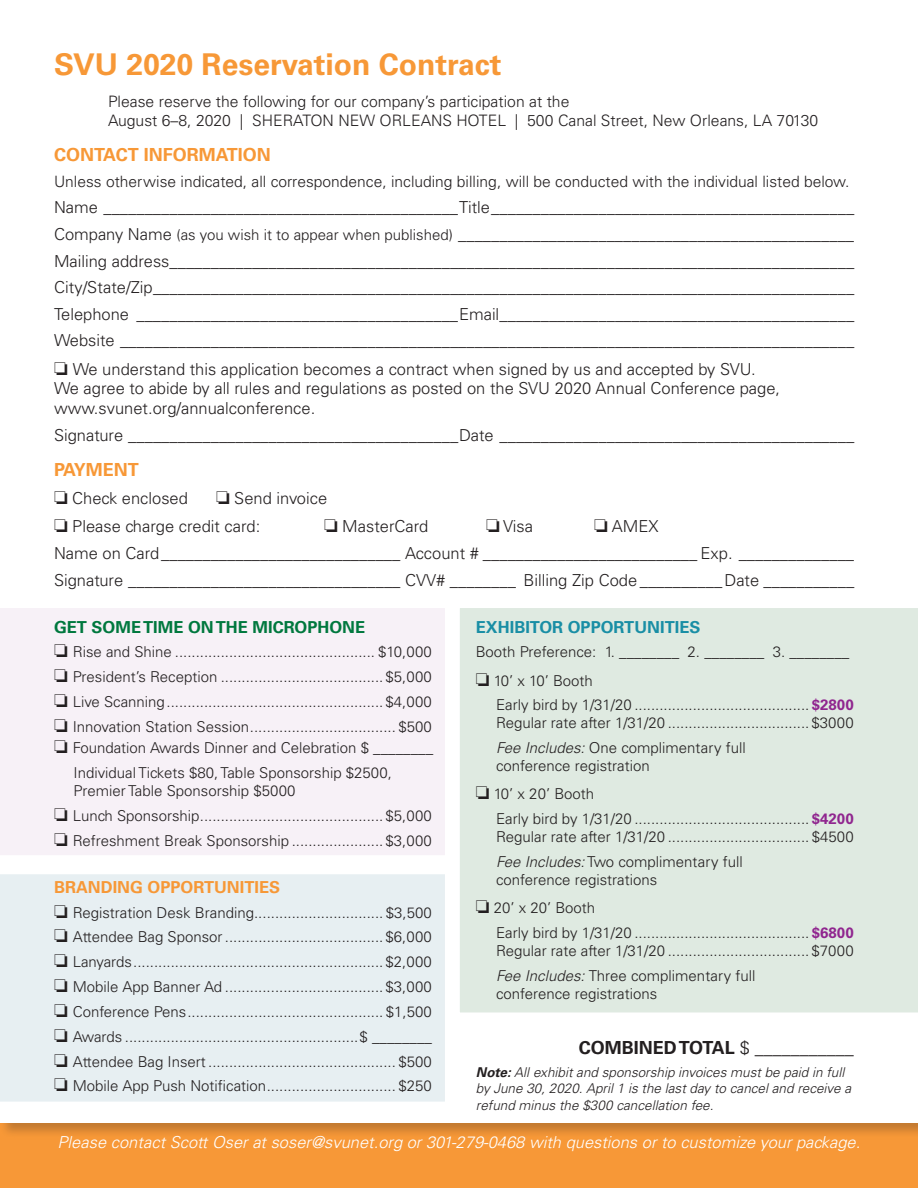
<style>
.page{position:relative;width:918px;height:1188px;background:#fff}
.page>*{position:absolute;margin:0;border:0;box-sizing:border-box;transform-origin:0 0}
.t1{font:700 30px "Univers";color:#f79837}
.t2{font:700 18px "Univers";color:#f79837}
.t3{font:700 18px "Univers";color:#231f20}
.t4{font:300 16.5px/26.5px "Univers";color:#231f20}
.t5{font:italic 300 16.5px "Univers";color:#fff}
.t6{font:700 16.5px "Univers";color:#00783e}
.t7{font:700 16.5px "Univers";color:#198ea5}
.t8{font:700 16.5px "Univers";color:#f79837}
.t9{font:300 15.75px/18.9px "Univers";color:#231f20}
.t10{font:300 15.6px "Univers";color:#231f20}
.t11{font:300 15px/24.8px "Univers";color:#231f20}
.t12{font:italic 300 13.5px/16.2px "Univers";color:#231f20}
.s1{font-size:15px}
.s2{font-weight:700;color:#90268f}
.s3{font-style:italic}
.s4{font-weight:300}
.s5{font-weight:700}
</style>
<div class="page">
<div style="left:0;top:1123px;width:918px;height:65px;background:#f79837"></div>
<div style="left:0;top:608px;width:445px;height:247px;background:#f7f1f7"></div>
<div style="left:460px;top:608px;width:458px;height:405px;background:#dfeae1"></div>
<div style="left:0;top:1101px;width:918px;height:37px;background:#231f20;opacity:.25"></div>
<div style="left:0;top:1102px;width:918px;height:20px;background:#fff"></div>
<div style="left:0;top:874px;width:448px;height:228px;background:#e7eff2"></div>
<h1 class="t1" style="left:54px;top:47px;width:449px">SVU 2020 Reservation Contract</h1>
<p class="t9" style="left:108px;top:92px;width:712px">Please reserve the following for our company’s participation at the<br>August 6–8, 2020 | SHERATON NEW ORLEANS HOTEL | 500 Canal Street, New Orleans, LA 70130</p>
<p class="t2" style="left:54px;top:145px;width:218px">CONTACT INFORMATION</p>
<p class="t10" style="left:54px;top:172px;width:797px">Unless otherwise indicated, all correspondence, including billing, will be conducted with the individual listed below.</p>
<p class="t4" style="left:54px;top:194px;width:802px;text-align:justify">Name ___________________________________________Title____________________________________________ Company Name <span class="s1">(as you wish it to appear when published)</span> ________________________________________________ Mailing address___________________________________________________________________________________ City/State/Zip_____________________________________________________________________________________ Telephone _______________________________________Email___________________________________________ Website _________________________________________________________________________________________</p>
<p class="t4" style="left:54px;top:359px;width:728px;line-height:19.8px">□ We understand this application becomes a contract when signed by us and accepted by SVU.<br>We agree to abide by all rules and regulations as posted on the SVU 2020 Annual Conference page, www.svunet.org/annualconference.</p>
<p class="t4" style="left:54px;top:422px;width:802px">Signature ________________________________________Date ___________________________________________</p>
<p class="t2" style="left:54px;top:459px;width:86px">PAYMENT</p>
<p class="t4" style="left:54px;top:485px;width:135px">□ Check enclosed</p>
<p class="t4" style="left:216px;top:485px;width:113px">□ Send invoice</p>
<p class="t4" style="left:54px;top:513px;width:208px">□ Please charge credit card:</p>
<p class="t4" style="left:324px;top:513px;width:106px">□ MasterCard</p>
<p class="t4" style="left:486px;top:513px;width:48px">□ Visa</p>
<p class="t4" style="left:54px;top:513px;width:802px;text-indent:540px">□ AMEX<br>Name on Card_____________________________ Account # __________________________ Exp. ______________<br>Signature _________________________________ CVV# ________ Billing Zip Code __________Date ___________</p>
<p class="t6" style="left:54px;top:617px;width:313px">GET SOME TIME ON THE MICROPHONE</p>
<p class="t11" style="left:54px;top:640px;width:379px">□ Rise and Shine ................................................ $10,000</p>
<p class="t11" style="left:54px;top:665px;width:380px">□ President’s Reception ....................................... $5,000</p>
<p class="t11" style="left:54px;top:689px;width:380px">□ Live Scanning.................................................... $4,000</p>
<p class="t11" style="left:54px;top:714px;width:380px">□ Innovation Station Session................................... $500</p>
<p class="t11" style="left:74px;top:736px;width:361px;text-indent:-20px">□ Foundation Awards Dinner and Celebration $ ________<br>Individual Tickets $80, Table Sponsorship $2500,</p>
<p class="t11" style="left:74px;top:779px;width:224px">Premier Table Sponsorship $5000</p>
<p class="t11" style="left:54px;top:803px;width:380px">□ Lunch Sponsorship............................................ $5,000</p>
<p class="t11" style="left:54px;top:828px;width:380px">□ Refreshment Break Sponsorship ...................... $3,000</p>
<p class="t8" style="left:54px;top:877px;width:228px">BRANDING OPPORTUNITIES</p>
<p class="t11" style="left:54px;top:900px;width:380px">□ Registration Desk Branding............................... $3,500</p>
<p class="t11" style="left:54px;top:925px;width:380px">□ Attendee Bag Sponsor ...................................... $6,000</p>
<p class="t11" style="left:54px;top:950px;width:380px">□ Lanyards............................................................ $2,000</p>
<p class="t11" style="left:54px;top:974px;width:380px">□ Mobile App Banner Ad ...................................... $3,000</p>
<p class="t11" style="left:54px;top:999px;width:380px">□ Conference Pens............................................... $1,500</p>
<p class="t11" style="left:54px;top:1024px;width:379px">□ Awards ........................................................$ ________</p>
<p class="t11" style="left:54px;top:1049px;width:380px">□ Attendee Bag Insert ............................................. $500</p>
<p class="t11" style="left:54px;top:1074px;width:379px">□ Mobile App Push Notification............................... $250</p>
<p class="t7" style="left:476px;top:617px;width:226px">EXHIBITOR OPPORTUNITIES</p>
<p class="t11" style="left:476px;top:640px;width:375px">Booth Preference: 1. ________ 2. ________ 3. ________</p>
<p class="t11" style="left:496px;top:668px;width:359px;text-indent:-20px">□ 10’ x 10’ Booth<br>Early bird by 1/31/20 .......................................... <span class="s2">$2800</span></p>
<p class="t11" style="left:496px;top:711px;width:359px">Regular rate after 1/31/20 .................................. $3000<br><span class="s3">Fee Includes:</span> One complimentary full</p>
<p class="t11" style="left:496px;top:753px;width:155px">conference registration</p>
<p class="t11" style="left:496px;top:782px;width:359px;text-indent:-20px">□ 10’ x 20’ Booth<br>Early bird by 1/31/20 .......................................... <span class="s2">$4200</span></p>
<p class="t11" style="left:496px;top:825px;width:359px">Regular rate after 1/31/20 .................................. $4500<br><span class="s3">Fee Includes:</span> Two complimentary full</p>
<p class="t11" style="left:496px;top:867px;width:163px">conference registrations</p>
<p class="t11" style="left:496px;top:896px;width:359px;text-indent:-20px">□ 20’ x 20’ Booth<br>Early bird by 1/31/20 .......................................... <span class="s2">$6800</span></p>
<p class="t11" style="left:496px;top:938px;width:359px">Regular rate after 1/31/20 .................................. $7000<br><span class="s3">Fee Includes:</span> Three complimentary full</p>
<p class="t11" style="left:496px;top:981px;width:163px">conference registrations</p>
<p class="t3" style="left:579px;top:1037px;width:277px">COMBINED TOTAL <span class="s4">$ ___________</span></p>
<p class="t12" style="left:476px;top:1064px;width:377px"><span class="s5">Note:</span> All exhibit and sponsorship invoices must be paid in full by June 30, 2020. April 1 is the last day to cancel and receive a refund minus the $300 cancellation fee.</p>
<p class="t5" style="left:58px;top:1132px;width:804px">Please contact Scott Oser at soser@svunet.org or 301-279-0468 with questions or to customize your package.</p>
</div>
